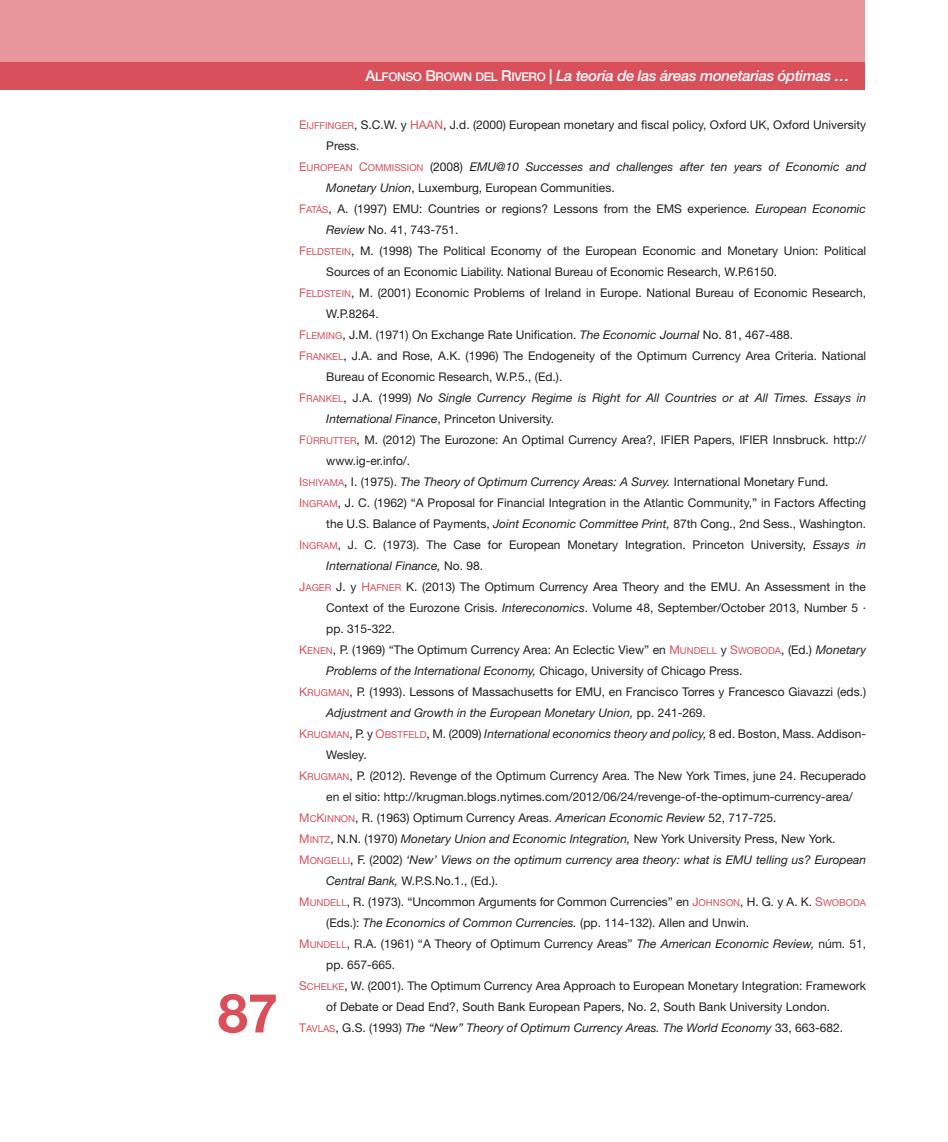
<style>
.page{position:relative;width:948px;height:1142px;background:#fff}
.page>*{position:absolute;margin:0;border:0;box-sizing:border-box;transform-origin:0 0}
.t1{font:700 54px "Helvetica Neue LT Std";color:#d9505b}
.t2{font:italic 500 15px "Helvetica Neue LT Std";letter-spacing:-.025em;color:#fff}
.t3{font:12px "Helvetica Neue LT Std";color:#231f20}
.t4{font:italic 12px "Helvetica Neue LT Std";color:#231f20}
.t5{font:9.6px "Helvetica Neue LT Std Roman SC800";color:#d9505b}
.s1{font-family:"Helvetica Neue LT Std Md SC800";font-weight:400;font-style:normal}
.s2{font-family:"Helvetica Neue LT Std Md SC800";font-weight:400;font-style:normal;font-size:12px}
.s3{font-size:12px}
.s4{font-family:"Helvetica Neue LT Std";font-size:12px;color:#231f20}
.s5{font-family:"Helvetica Neue LT Std Roman SC800";font-style:normal;color:#d9505b}
.s6{font-family:"Helvetica Neue LT Std Roman SC800";font-style:normal;font-size:9.6px;color:#d9505b}
.s7{font-style:normal}
.s8{font-style:italic}
.s9{font-family:"Helvetica Neue LT Std Roman SC800";color:#d9505b}
.s10{font-family:"Helvetica Neue LT Std Roman SC800";font-size:9.6px;color:#d9505b}
</style>
<div class="page">
<div style="left:0;top:0;width:864px;height:67px;background:#e8969c"></div>
<div style="left:0;top:62px;width:864px;height:27px;background:#d9505b"></div>
<h1 class="t1" style="left:218px;top:979px;width:62px">87</h1>
<p class="t2" style="left:365px;top:66px;width:485px"><span class="s1">A</span><span class="s2">LFONSO</span> <span class="s1">B</span><span class="s2">ROWN DEL</span> <span class="s1">R</span><span class="s2">IVERO</span> | La teoría de las áreas monetarias óptimas …</p>
<p class="t5" style="left:299px;top:120px;width:120px"><span class="s3">E</span>IJFFINGER<span class="s4">, S.C.W. y</span> <span class="s3">HAAN</span></p>
<p class="t3" style="left:443px;top:118px;width:424px">, J.d. (2000) European monetary and fiscal policy, Oxford UK, Oxford University</p>
<p class="t3" style="left:326px;top:139px;width:35px">Press.</p>
<p class="t4" style="left:299px;top:160px;width:568px"><span class="s5">E</span><span class="s6">UROPEAN</span> <span class="s5">C</span><span class="s6">OMMISSION</span> <span class="s7">(2008)</span> EMU@10 Successes and challenges after ten years of Economic and</p>
<p class="t3" style="left:326px;top:181px;width:290px"><span class="s8">Monetary Union</span>, Luxemburg, European Communities.</p>
<p class="t3" style="left:299px;top:202px;width:568px"><span class="s9">F</span><span class="s10">ATÁS</span>, A. (1997) EMU: Countries or regions? Lessons from the EMS experience. <span class="s8">European Economic</span></p>
<p class="t3" style="left:326px;top:223px;width:134px"><span class="s8">Review</span> No. 41, 743-751.</p>
<p class="t3" style="left:299px;top:244px;width:568px"><span class="s9">F</span><span class="s10">ELDSTEIN</span>, M. (1998) The Political Economy of the European Economic and Monetary Union: Political</p>
<p class="t3" style="left:326px;top:265px;width:452px">Sources of an Economic Liability. National Bureau of Economic Research, W.P.6150.</p>
<p class="t3" style="left:299px;top:286px;width:568px"><span class="s9">F</span><span class="s10">ELDSTEIN</span>, M. (2001) Economic Problems of Ireland in Europe. National Bureau of Economic Research,</p>
<p class="t3" style="left:326px;top:307px;width:54px">W.P.8264.</p>
<p class="t3" style="left:299px;top:328px;width:495px"><span class="s9">F</span><span class="s10">LEMING</span>, J.M. (1971) On Exchange Rate Unification. <span class="s8">The Economic Journal</span> No. 81, 467-488.</p>
<p class="t3" style="left:299px;top:349px;width:568px"><span class="s9">F</span><span class="s10">RANKEL</span>, J.A. and Rose, A.K. (1996) The Endogeneity of the Optimum Currency Area Criteria. National</p>
<p class="t3" style="left:326px;top:370px;width:237px">Bureau of Economic Research, W.P.5., (Ed.).</p>
<p class="t4" style="left:299px;top:391px;width:568px"><span class="s5">F</span><span class="s6">RANKEL</span><span class="s7">, J.A. (1999)</span> No Single Currency Regime is Right for All Countries or at All Times. Essays in</p>
<p class="t3" style="left:326px;top:412px;width:229px"><span class="s8">International Finance</span>, Princeton University.</p>
<p class="t3" style="left:299px;top:433px;width:568px"><span class="s9">F</span><span class="s10">ÜRRUTTER</span>, M. (2012) The Eurozone: An Optimal Currency Area?, IFIER Papers, IFIER Innsbruck. http://</p>
<p class="t3" style="left:326px;top:454px;width:85px">www.ig-er.info/.</p>
<p class="t4" style="left:299px;top:475px;width:530px"><span class="s5">I</span> <span class="s6">SHIYAMA</span><span class="s7">, I. (1975).</span> The Theory of Optimum Currency Areas: A Survey. <span class="s7">International Monetary Fund.</span></p>
<p class="t3" style="left:299px;top:496px;width:568px"><span class="s9">I</span> <span class="s10">NGRAM</span>, J. C. (1962) “A Proposal for Financial Integration in the Atlantic Community,” in Factors Affecting</p>
<p class="t3" style="left:326px;top:517px;width:541px">the U.S. Balance of Payments, <span class="s8">Joint Economic Committee Print,</span> 87th Cong., 2nd Sess., Washington.</p>
<p class="t3" style="left:299px;top:538px;width:568px"><span class="s9">I</span> <span class="s10">NGRAM</span>, J. C. (1973). The Case for European Monetary Integration. Princeton University, <span class="s8">Essays in</span></p>
<p class="t4" style="left:326px;top:559px;width:158px">International Finance, <span class="s7">No. 98.</span></p>
<p class="t3" style="left:299px;top:580px;width:568px"><span class="s9">J</span><span class="s10">AGER</span> J. y <span class="s9">H</span><span class="s10">AFNER</span> K. (2013) The Optimum Currency Area Theory and the EMU. An Assessment in the</p>
<p class="t3" style="left:326px;top:601px;width:541px">Context of the Eurozone Crisis. <span class="s8">Intereconomics</span>. Volume 48, September/October 2013, Number 5 ·</p>
<p class="t3" style="left:326px;top:622px;width:70px">pp. 315-322.</p>
<p class="t3" style="left:299px;top:643px;width:568px"><span class="s9">K</span><span class="s10">ENEN</span>, P. (1969) “The Optimum Currency Area: An Eclectic View” en <span class="s9">M</span> <span class="s10">UNDELL</span> y <span class="s9">S</span><span class="s10">WOBODA</span>, (Ed.) <span class="s8">Monetary</span></p>
<p class="t4" style="left:326px;top:664px;width:417px">Problems of the International Economy, <span class="s7">Chicago, University of Chicago Press.</span></p>
<p class="t3" style="left:299px;top:685px;width:568px"><span class="s9">K</span><span class="s10">RUGMAN</span>, P. (1993). Lessons of Massachusetts for EMU, en Francisco Torres y Francesco Giavazzi (eds.)</p>
<p class="t4" style="left:326px;top:706px;width:381px">Adjustment and Growth in the European Monetary Union, <span class="s7">pp. 241-269.</span></p>
<p class="t4" style="left:299px;top:727px;width:568px"><span class="s5">K</span><span class="s6">RUGMAN</span><span class="s7">, P. y</span> <span class="s5">O</span><span class="s6">BSTFELD</span><span class="s7">, M. (2009)</span> International economics theory and policy, <span class="s7">8 ed. Boston, Mass. Addison-</span></p>
<p class="t3" style="left:326px;top:748px;width:42px">Wesley.</p>
<p class="t3" style="left:299px;top:769px;width:568px"><span class="s9">K</span><span class="s10">RUGMAN</span>, P. (2012). Revenge of the Optimum Currency Area. The New York Times, june 24. Recuperado</p>
<p class="t3" style="left:326px;top:790px;width:528px">en el sitio: http://krugman.blogs.nytimes.com/2012/06/24/revenge-of-the-optimum-currency-area/</p>
<p class="t3" style="left:299px;top:811px;width:478px"><span class="s9">M</span> <span class="s10">C</span><span class="s9">K</span><span class="s10">INNON</span>, R. (1963) Optimum Currency Areas. <span class="s8">American Economic Review</span> 52, 717-725.</p>
<p class="t3" style="left:299px;top:832px;width:537px"><span class="s9">M</span> <span class="s10">INTZ</span>, N.N. (1970) <span class="s8">Monetary Union and Economic Integration,</span> New York University Press, New York.</p>
<p class="t4" style="left:299px;top:853px;width:568px"><span class="s5">M</span> <span class="s6">ONGELLI</span><span class="s7">, F. (2002)</span> ‘New’ Views on the optimum currency area theory: what is EMU telling us? European</p>
<p class="t3" style="left:326px;top:874px;width:173px"><span class="s8">Central Bank,</span> W.P.S.No.1., (Ed.).</p>
<p class="t3" style="left:299px;top:895px;width:568px"><span class="s9">M</span> <span class="s10">UNDELL</span>, R. (1973). “Uncommon Arguments for Common Currencies” en <span class="s9">J</span><span class="s10">OHNSON</span>, H. G. y A. K. <span class="s9">S</span><span class="s10">WOBODA</span></p>
<p class="t3" style="left:326px;top:916px;width:424px">(Eds.): <span class="s8">The Economics of Common Currencies.</span> (pp. 114-132). Allen and Unwin.</p>
<p class="t3" style="left:299px;top:937px;width:568px"><span class="s9">M</span> <span class="s10">UNDELL</span>, R.A. (1961) “A Theory of Optimum Currency Areas” <span class="s8">The American Economic Review,</span> núm. 51,</p>
<p class="t3" style="left:326px;top:958px;width:70px">pp. 657-665.</p>
<p class="t3" style="left:299px;top:979px;width:568px"><span class="s9">S</span><span class="s10">CHELKE</span>, W. (2001). The Optimum Currency Area Approach to European Monetary Integration: Framework</p>
<p class="t3" style="left:326px;top:1000px;width:505px">of Debate or Dead End?, South Bank European Papers, No. 2, South Bank University London.</p>
<p class="t4" style="left:299px;top:1021px;width:545px"><span class="s5">T</span><span class="s6">AVLAS</span><span class="s7">, G.S. (1993)</span> The “New” Theory of Optimum Currency Areas. The World Economy <span class="s7">33, 663-682.</span></p>
</div>
